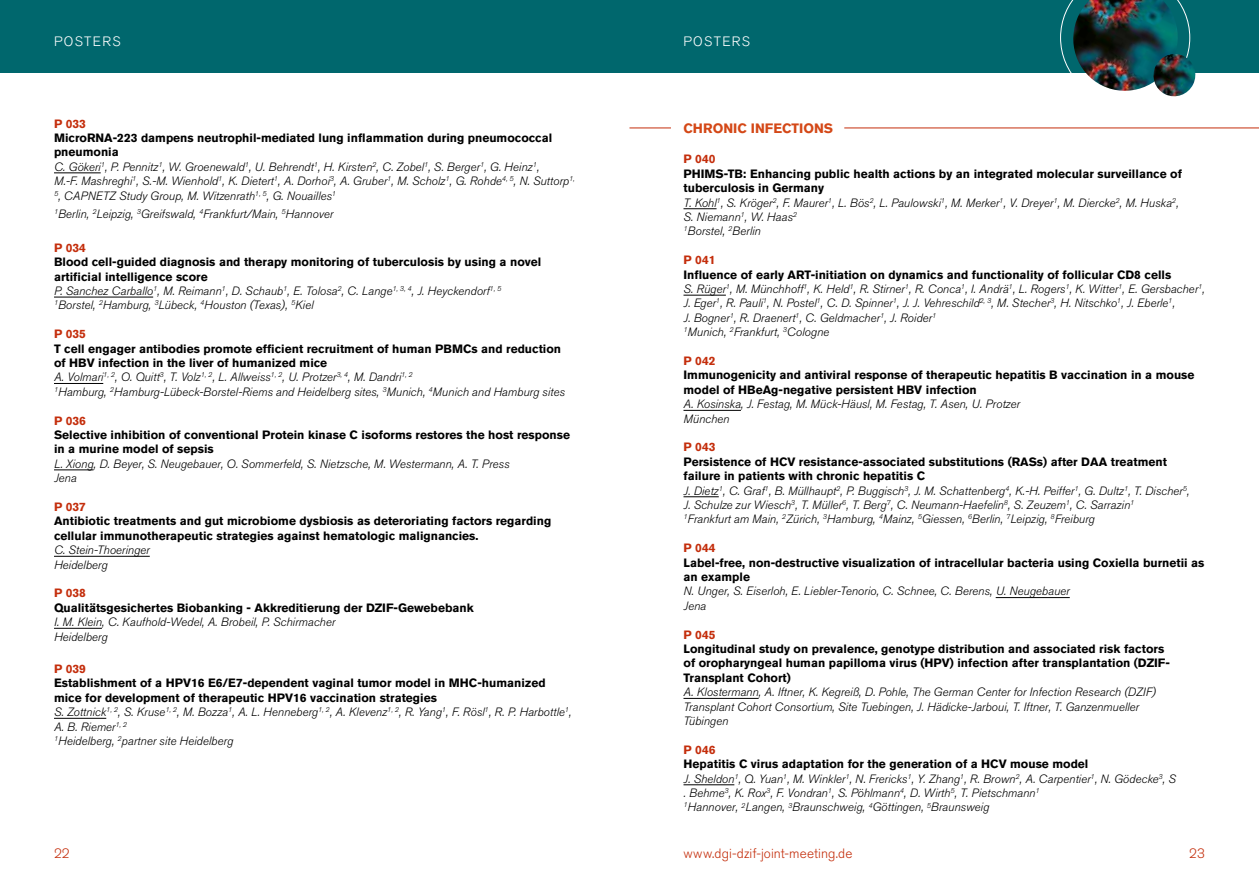
<style>
.page{position:relative;width:1259px;height:893px;background:#fff}
.page>*{position:absolute;margin:0;border:0;box-sizing:border-box;transform-origin:0 0}
.t1{font:300 13.5px "Akzidenz Grotesk BQ";letter-spacing:.005em;color:#c42e0c}
.t2{font:700 13.5px "Akzidenz Grotesk BQ";color:#d44817}
.t3{font:300 13.5px "Akzidenz Grotesk BQ";letter-spacing:.1em;color:#fff}
.t4{font:italic 300 12px/14.4px "Akzidenz Grotesk BQ";color:#000}
.t5{font:700 12px/14.4px "Akzidenz Grotesk BQ";color:#000}
.t6{font:700 12px "Akzidenz Grotesk BQ";color:#c42e0c}
.s1{font-weight:700;font-style:normal}
.s2{font-weight:300;font-style:italic}
</style>
<div class="page">
<div style="left:0;top:0;width:1259px;height:72px;background:#00676d"></div>
<svg style="left:1060px;top:10px;width:130px;height:63px"></svg>
<hr style="left:54px;top:172px;width:47px;height:1px;background:#000">
<hr style="left:54px;top:297px;width:99px;height:1px;background:#000">
<hr style="left:54px;top:383px;width:49px;height:1px;background:#000">
<hr style="left:54px;top:469px;width:40px;height:1px;background:#000">
<hr style="left:54px;top:556px;width:96px;height:1px;background:#000">
<hr style="left:54px;top:628px;width:48px;height:1px;background:#000">
<hr style="left:54px;top:718px;width:52px;height:1px;background:#000">
<hr style="left:683px;top:208px;width:33px;height:1px;background:#000">
<hr style="left:683px;top:295px;width:43px;height:1px;background:#000">
<hr style="left:683px;top:410px;width:58px;height:1px;background:#000">
<hr style="left:683px;top:496px;width:36px;height:1px;background:#000">
<hr style="left:995px;top:597px;width:74px;height:1px;background:#000">
<hr style="left:683px;top:698px;width:75px;height:1px;background:#000">
<hr style="left:683px;top:784px;width:51px;height:1px;background:#000">
<hr style="left:629px;top:128px;width:42px;height:1px;background:#c42e0c">
<hr style="left:844px;top:128px;width:415px;height:1px;background:#c42e0c">
<img style="left:1066px;top:0;width:119px;height:91px">
<img style="left:1150px;top:54px;width:48px;height:43px">
<p class="t3" style="left:54px;top:33px;width:68px">POSTERS</p>
<p class="t3" style="left:683px;top:33px;width:68px">POSTERS</p>
<p class="t6" style="left:54px;top:116px;width:33px">P 033</p>
<p class="t4" style="left:54px;top:131px;width:522px"><span class="s1">MicroRNA-223 dampens neutrophil-mediated lung inflammation during pneumococcal pneumonia<br></span>C. Gökeri<sup>1</sup>, P. Pennitz<sup>1</sup>, W. Groenewald<sup>1</sup>, U. Behrendt<sup>1</sup>, H. Kirsten<sup>2</sup>, C. Zobel<sup>1</sup>, S. Berger<sup>1</sup>, G. Heinz<sup>1</sup>,<br>M.-F. Mashreghi<sup>1</sup>, S.-M. Wienhold<sup>1</sup>, K. Dietert<sup>1</sup>, A. Dorhoi<sup>3</sup>, A. Gruber<sup>1</sup>, M. Scholz<sup>1</sup>, G. Rohde<sup>4,</sup> <sup>5</sup>, N. Suttorp<sup>1, 5</sup>, CAPNETZ Study Group, M. Witzenrath<sup>1,</sup> <sup>5</sup>, G. Nouailles<sup>1</sup></p>
<p class="t4" style="left:54px;top:206px;width:281px"><sup>1</sup>Berlin, <sup>2</sup>Leipzig, <sup>3</sup>Greifswald, <sup>4</sup>Frankfurt/Main, <sup>5</sup>Hannover</p>
<p class="t6" style="left:54px;top:241px;width:33px">P 034</p>
<p class="t4" style="left:54px;top:255px;width:489px"><span class="s1">Blood cell-guided diagnosis and therapy monitoring of tuberculosis by using a novel artificial intelligence score<br></span>P. Sanchez Carballo<sup>1</sup>, M. Reimann<sup>1</sup>, D. Schaub<sup>1</sup>, E. Tolosa<sup>2</sup>, C. Lange<sup>1,</sup> <sup>3,</sup> <sup>4</sup>, J. Heyckendorf<sup>1,</sup> <sup>5<br>1</sup>Borstel, <sup>2</sup>Hamburg, <sup>3</sup>Lübeck, <sup>4</sup>Houston (Texas), <sup>5</sup>Kiel</p>
<p class="t6" style="left:54px;top:327px;width:33px">P 035</p>
<p class="t4" style="left:54px;top:341px;width:512px"><span class="s1">T cell engager antibodies promote efficient recruitment of human PBMCs and reduction of HBV infection in the liver of humanized mice<br></span>A. Volmari<sup>1,</sup> <sup>2</sup>, O. Quitt<sup>3</sup>, T. Volz<sup>1,</sup> <sup>2</sup>, L. Allweiss<sup>1,</sup> <sup>2</sup>, U. Protzer<sup>3,</sup> <sup>4</sup>, M. Dandri<sup>1,</sup> <sup>2<br>1</sup>Hamburg, <sup>2</sup>Hamburg-Lübeck-Borstel-Riems and Heidelberg sites, <sup>3</sup>Munich, <sup>4</sup>Munich and Hamburg sites</p>
<p class="t6" style="left:54px;top:413px;width:33px">P 036</p>
<p class="t5" style="left:54px;top:428px;width:517px">Selective inhibition of conventional Protein kinase C isoforms restores the host response in a murine model of sepsis</p>
<p class="t4" style="left:54px;top:457px;width:457px">L. Xiong, D. Beyer, S. Neugebauer, O. Sommerfeld, S. Nietzsche, M. Westermann, A. T. Press<br>Jena</p>
<p class="t6" style="left:54px;top:500px;width:33px">P 037</p>
<p class="t5" style="left:54px;top:514px;width:499px">Antibiotic treatments and gut microbiome dysbiosis as deteroriating factors regarding cellular immunotherapeutic strategies against hematologic malignancies.</p>
<p class="t4" style="left:54px;top:543px;width:97px">C. Stein-Thoeringer<br>Heidelberg</p>
<p class="t6" style="left:54px;top:586px;width:33px">P 038</p>
<p class="t5" style="left:54px;top:600px;width:421px">Qualitätsgesichertes Biobanking - Akkreditierung der DZIF-Gewebebank</p>
<p class="t4" style="left:54px;top:615px;width:283px">I. M. Klein, C. Kaufhold-Wedel, A. Brobeil, P. Schirmacher<br>Heidelberg</p>
<p class="t6" style="left:54px;top:662px;width:33px">P 039</p>
<p class="t5" style="left:54px;top:676px;width:519px">Establishment of a HPV16 E6/E7-dependent vaginal tumor model in MHC-humanized mice for development of therapeutic HPV16 vaccination strategies<br><span class="s2">S. Zottnick</span><sup>1,</sup> <sup>2</sup><span class="s2">, S. Kruse</span><sup>1,</sup> <sup>2</sup><span class="s2">, M. Bozza</span><sup>1</sup><span class="s2">, A. L. Henneberg</span><sup>1,</sup> <sup>2</sup><span class="s2">, A. Klevenz</span><sup>1,</sup> <sup>2</sup><span class="s2">, R. Yang</span><sup>1</sup><span class="s2">, F. Rösl</span><sup>1</sup><span class="s2">, R. P. Harbottle</span><sup>1</sup><span class="s2">, A. B. Riemer</span><sup>1,</sup> <sup>2<br>1</sup><span class="s2">Heidelberg,</span> <sup>2</sup><span class="s2">partner site Heidelberg</span></p>
<p class="t2" style="left:683px;top:120px;width:151px">CHRONIC INFECTIONS</p>
<p class="t6" style="left:683px;top:152px;width:33px">P 040</p>
<p class="t4" style="left:683px;top:167px;width:500px"><span class="s1">PHIMS-TB: Enhancing public health actions by an integrated molecular surveillance of tuberculosis in Germany<br></span>T. Kohl<sup>1</sup>, S. Kröger<sup>2</sup>, F. Maurer<sup>1</sup>, L. Bös<sup>2</sup>, L. Paulowski<sup>1</sup>, M. Merker<sup>1</sup>, V. Dreyer<sup>1</sup>, M. Diercke<sup>2</sup>, M. Huska<sup>2</sup>, S. Niemann<sup>1</sup>, W. Haas<sup>2<br>1</sup>Borstel, <sup>2</sup>Berlin</p>
<p class="t6" style="left:683px;top:253px;width:33px">P 041</p>
<p class="t4" style="left:683px;top:267px;width:523px"><span class="s1">Influence of early ART-initiation on dynamics and functionality of follicular CD8 cells<br></span>S. Rüger<sup>1</sup>, M. Münchhoff<sup>1</sup>, K. Held<sup>1</sup>, R. Stirner<sup>1</sup>, R. Conca<sup>1</sup>, I. Andrä<sup>1</sup>, L. Rogers<sup>1</sup>, K. Witter<sup>1</sup>, E. Gersbacher<sup>1</sup>, J. Eger<sup>1</sup>, R. Pauli<sup>1</sup>, N. Postel<sup>1</sup>, C. D. Spinner<sup>1</sup>, J. J. Vehreschild<sup>2,</sup> <sup>3</sup>, M. Stecher<sup>3</sup>, H. Nitschko<sup>1</sup>, J. Eberle<sup>1</sup>,<br>J. Bogner<sup>1</sup>, R. Draenert<sup>1</sup>, C. Geldmacher<sup>1</sup>, J. Roider<sup>1<br>1</sup>Munich, <sup>2</sup>Frankfurt, <sup>3</sup>Cologne</p>
<p class="t6" style="left:683px;top:354px;width:33px">P 042</p>
<p class="t5" style="left:683px;top:368px;width:512px">Immunogenicity and antiviral response of therapeutic hepatitis B vaccination in a mouse model of HBeAg-negative persistent HBV infection</p>
<p class="t4" style="left:683px;top:397px;width:338px">A. Kosinska, J. Festag, M. Mück-Häusl, M. Festag, T. Asen, U. Protzer<br>München</p>
<p class="t6" style="left:683px;top:440px;width:33px">P 043</p>
<p class="t4" style="left:683px;top:455px;width:507px"><span class="s1">Persistence of HCV resistance-associated substitutions (RASs) after DAA treatment failure in patients with chronic hepatitis C<br></span>J. Dietz<sup>1</sup>, C. Graf<sup>1</sup>, B. Müllhaupt<sup>2</sup>, P. Buggisch<sup>3</sup>, J. M. Schattenberg<sup>4</sup>, K.-H. Peiffer<sup>1</sup>, G. Dultz<sup>1</sup>, T. Discher<sup>5</sup>, J. Schulze zur Wiesch<sup>3</sup>, T. Müller<sup>6</sup>, T. Berg<sup>7</sup>, C. Neumann-Haefelin<sup>8</sup>, S. Zeuzem<sup>1</sup>, C. Sarrazin<sup>1<br>1</sup>Frankfurt am Main, <sup>2</sup>Zürich, <sup>3</sup>Hamburg, <sup>4</sup>Mainz, <sup>5</sup>Giessen, <sup>6</sup>Berlin, <sup>7</sup>Leipzig, <sup>8</sup>Freiburg</p>
<p class="t6" style="left:683px;top:541px;width:33px">P 044</p>
<p class="t5" style="left:683px;top:555px;width:522px">Label-free, non-destructive visualization of intracellular bacteria using Coxiella burnetii as an example</p>
<p class="t4" style="left:683px;top:584px;width:388px">N. Unger, S. Eiserloh, E. Liebler-Tenorio, C. Schnee, C. Berens, U. Neugebauer<br>Jena</p>
<p class="t6" style="left:683px;top:627px;width:33px">P 045</p>
<p class="t5" style="left:683px;top:642px;width:488px">Longitudinal study on prevalence, genotype distribution and associated risk factors of oropharyngeal human papilloma virus (HPV) infection after transplantation (DZIF-<br>Transplant Cohort)</p>
<p class="t4" style="left:683px;top:685px;width:474px">A. Klostermann, A. Iftner, K. Kegreiß, D. Pohle, The German Center for Infection Research (DZIF)<br>Transplant Cohort Consortium, Site Tuebingen, J. Hädicke-Jarboui, T. Iftner, T. Ganzenmueller<br>Tübingen</p>
<p class="t6" style="left:683px;top:743px;width:33px">P 046</p>
<p class="t4" style="left:683px;top:757px;width:494px"><span class="s1">Hepatitis C virus adaptation for the generation of a HCV mouse model<br></span>J. Sheldon<sup>1</sup>, Q. Yuan<sup>1</sup>, M. Winkler<sup>1</sup>, N. Frericks<sup>1</sup>, Y. Zhang<sup>1</sup>, R. Brown<sup>2</sup>, A. Carpentier<sup>1</sup>, N. Gödecke<sup>3</sup>, S . Behme<sup>3</sup>, K. Rox<sup>3</sup>, F. Vondran<sup>1</sup>, S. Pöhlmann<sup>4</sup>, D. Wirth<sup>5</sup>, T. Pietschmann<sup>1<br>1</sup>Hannover, <sup>2</sup>Langen, <sup>3</sup>Braunschweig, <sup>4</sup>Göttingen, <sup>5</sup>Braunsweig</p>
<p class="t1" style="left:54px;top:846px;width:17px">22</p>
<p class="t1" style="left:683px;top:846px;width:170px">www.dgi-dzif-joint-meeting.de</p>
<p class="t1" style="left:1189px;top:846px;width:17px">23</p>
</div>
